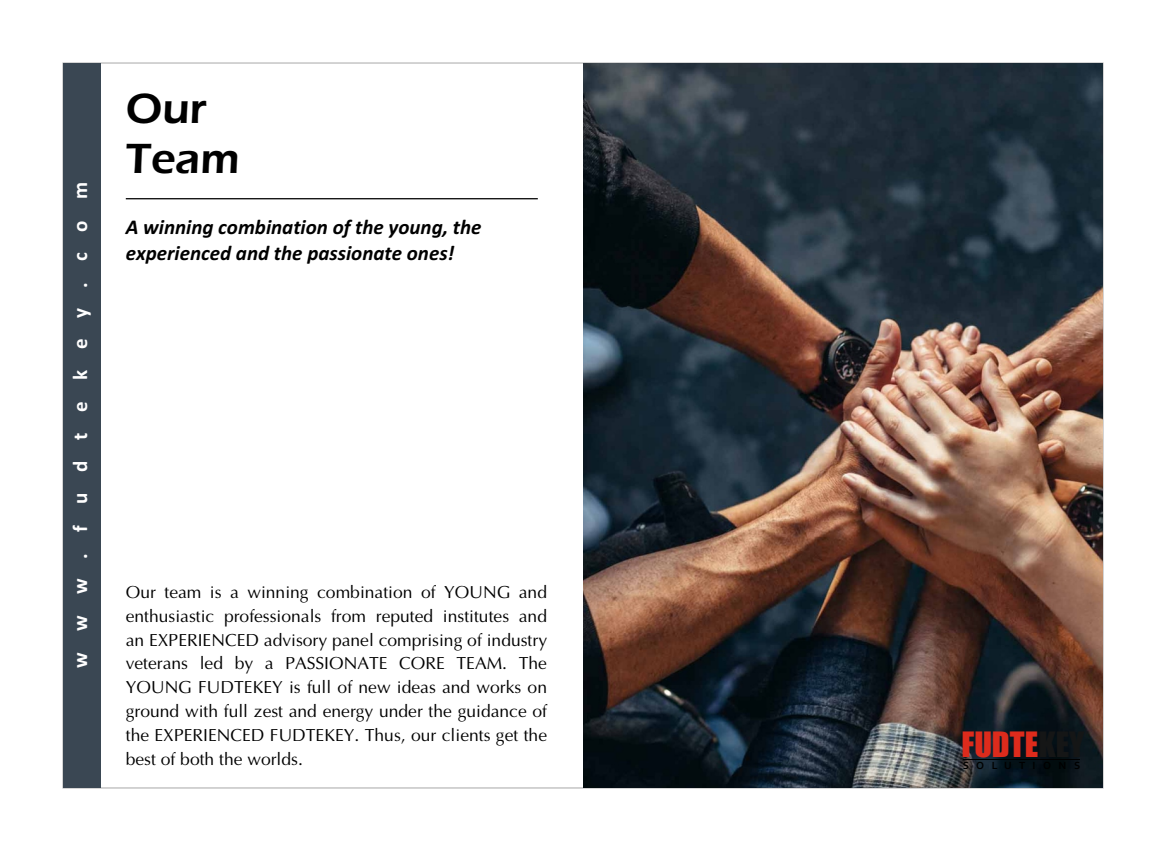
<style>
.page{position:relative;width:1166px;height:851px;background:#fff}
.page>*{position:absolute;margin:0;border:0;box-sizing:border-box;transform-origin:0 0}
.t1{font:600 43.75px/49.7px "Eras ITC";color:#000}
.t2{font:32.2px "Impact";color:#dd2b1c}
.t3{font:italic 700 21px/25.6px "Calibri";color:#000}
.t4{font:700 21px "Calibri";letter-spacing:1.005em;color:#fff}
.t5{font:700 17.5px/23.8px "Optima";color:#000;text-align:justify}
.t6{font:700 10.85px "Corbel";letter-spacing:.68em;color:#000}
.s1{color:#151616}
</style>
<div class="page">
<img style="left:583px;top:63px;width:519px;height:725px">
<hr style="left:126px;top:198px;width:412px;height:1px;background:#000">
<div style="left:63px;top:63px;width:38px;height:725px;background:#3a4753"></div>
<hr style="left:963px;top:759px;width:116px;height:1px;background:#000">
<p class="t4" style="left:71px;top:667px;width:487px;rotate:-90deg">www.fudtekey.com</p>
<h1 class="t1" style="left:126px;top:88px;width:115px">Our<br>Team</h1>
<p class="t3" style="left:126px;top:216px;width:357px">A winning combination of the young, the experienced and the passionate ones!</p>
<p class="t5" style="left:126px;top:582px;width:423px">Our team is a winning combination of YOUNG and enthusiastic professionals from reputed institutes and an EXPERIENCED advisory panel comprising of industry veterans led by a PASSIONATE CORE TEAM. The YOUNG FUDTEKEY is full of new ideas and works on ground with full zest and energy under the guidance of the EXPERIENCED FUDTEKEY. Thus, our clients get the best of both the worlds.</p>
<h2 class="t2" style="left:961px;top:731px;width:124px">FUDTE<span class="s1">KEY</span></h2>
<p class="t6" style="left:962px;top:760px;width:119px">SOLUTIONS</p>
</div>
